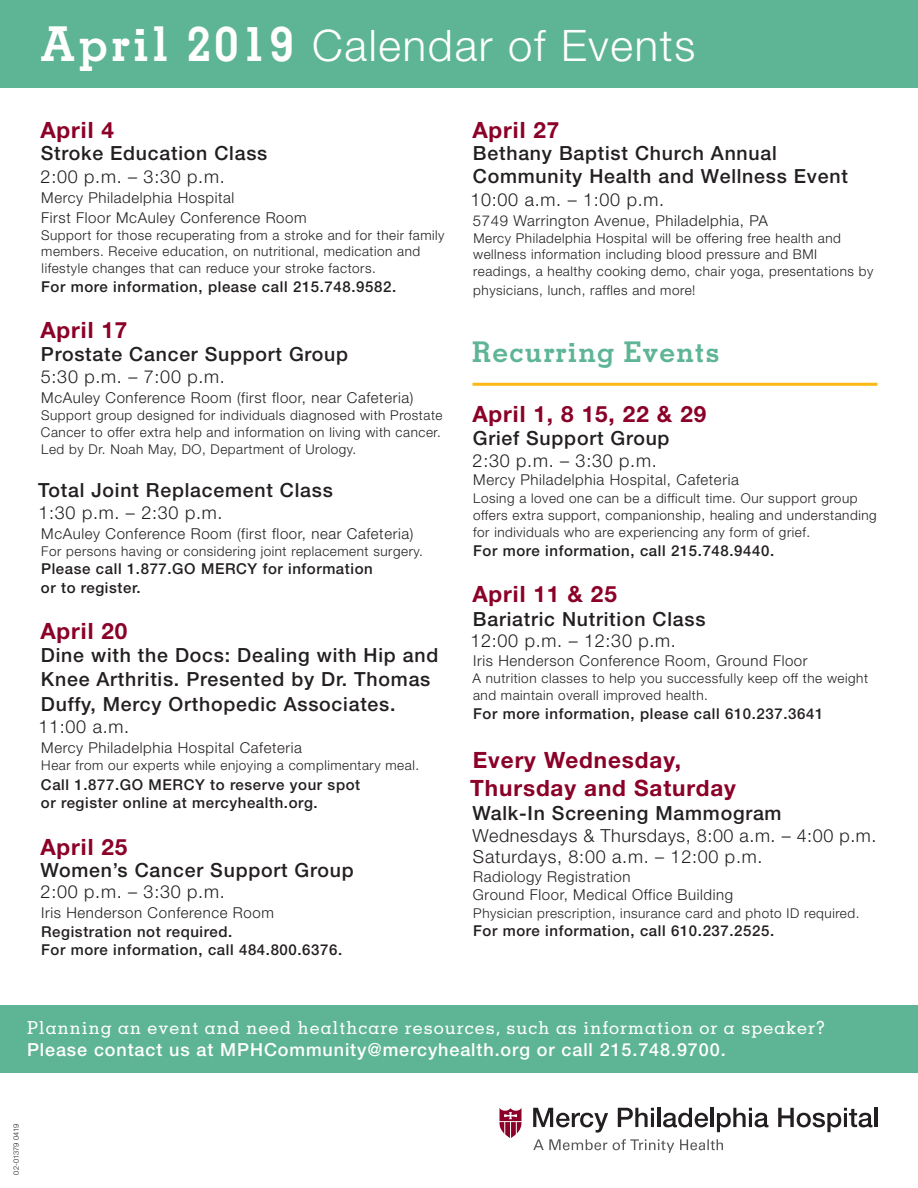
<style>
.page{position:relative;width:918px;height:1188px;background:#fff}
.page>*{position:absolute;margin:0;border:0;box-sizing:border-box;transform-origin:0 0}
.t1{font:300 43.5px "Helvetica Neue LT Std";letter-spacing:.04em;color:#fff}
.call_line{font:700 28.5px "Memphis LT Std";letter-spacing:.04em;color:#5eb595}
.Date{font:700 22.5px/27.9px "Helvetica Neue LT Std";letter-spacing:.04em;color:#8b0128}
.Event{font:500 19.5px/24.3px "Helvetica Neue LT Std";letter-spacing:.04em;color:#231f20}
.Time{font:300 18px "Helvetica Neue LT Std";letter-spacing:.04em;color:#231f20}
.Time-2{font:500 18px/21.3px "Memphis LT Std";letter-spacing:.055em;color:#fff}
.location{font:300 15px/19.8px "Helvetica Neue LT Std";letter-spacing:.04em;color:#231f20}
.call_line-2{font:500 15px/18.3px "Helvetica Neue LT Std";letter-spacing:.04em;color:#231f20}
.Information{font:300 13.5px/16.8px "Helvetica Neue LT Std";letter-spacing:.04em;color:#231f20}
.t2{font:300 7.5px "Helvetica Neue LT Std";color:#231f20}
.s1{font-family:"Memphis LT Std";font-weight:700;font-size:48px}
.s2{font-style:inherit}
.s3{font-family:"Helvetica Neue LT Std"}
</style>
<div class="page">
<div style="left:0;top:0;width:918px;height:88px;background:#5eb595"></div>
<div style="left:0;top:1006px;width:918px;height:67px;background:#5eb595"></div>
<hr style="left:472px;top:383px;width:406px;height:3px;background:#fcb814">
<svg style="left:533px;top:1139px;width:190px;height:14px"></svg>
<svg style="left:533px;top:1108px;width:75px;height:25px"></svg>
<svg style="left:618px;top:1108px;width:36px;height:19px"></svg>
<hr style="left:651px;top:1113px;width:3px;height:14px;background:#231f20">
<hr style="left:657px;top:1108px;width:3px;height:19px;background:#231f20">
<svg style="left:663px;top:1108px;width:46px;height:19px"></svg>
<hr style="left:710px;top:1108px;width:4px;height:19px;background:#231f20">
<svg style="left:717px;top:1108px;width:52px;height:24px"></svg>
<svg style="left:778px;top:1108px;width:95px;height:24px"></svg>
<hr style="left:874px;top:1108px;width:4px;height:19px;background:#231f20">
<svg style="left:500px;top:1108px;width:21px;height:30px"></svg>
<p class="t1" style="left:40px;top:19px;width:656px"><span class="s1">April 2019</span> <span class="s2">C</span>alendar of Events</p>
<p class="Date" style="left:40px;top:115px;width:75px">April 4</p>
<p class="Event" style="left:41px;top:141px;width:228px">Stroke Education Class</p>
<p class="Time" style="left:41px;top:165px;width:186px">2:00 p.m. – 3:30 p.m.</p>
<p class="location" style="left:41px;top:187px;width:267px">Mercy Philadelphia Hospital<br>First Floor McAuley Conference Room</p>
<p class="Information" style="left:41px;top:226px;width:405px">Support for those recuperating from a stroke and for their family members. Receive education, on nutritional, medication and lifestyle changes that can reduce your stroke factors.</p>
<p class="call_line-2" style="left:41px;top:277px;width:357px">For more information, please call 215.748.9582.</p>
<p class="Date" style="left:40px;top:315px;width:89px">April 17</p>
<p class="Event" style="left:41px;top:342px;width:309px">Prostate Cancer Support Group</p>
<p class="Time" style="left:41px;top:366px;width:186px">5:30 p.m. – 7:00 p.m.</p>
<p class="location" style="left:41px;top:388px;width:374px">McAuley Conference Room (first floor, near Cafeteria)</p>
<p class="Information" style="left:41px;top:407px;width:403px">Support group designed for individuals diagnosed with Prostate<br>Cancer to offer extra help and information on living with cancer.<br>Led by Dr. Noah May, DO, Department of Urology.</p>
<p class="Event" style="left:38px;top:478px;width:296px">Total Joint Replacement Class</p>
<p class="Time" style="left:38px;top:502px;width:186px">1:30 p.m. – 2:30 p.m.</p>
<p class="location" style="left:41px;top:524px;width:374px">McAuley Conference Room (first floor, near Cafeteria)</p>
<p class="Information" style="left:41px;top:543px;width:383px">For persons having or considering joint replacement surgery.</p>
<p class="call_line-2" style="left:41px;top:560px;width:333px">Please call 1.877.GO MERCY for information or to register.</p>
<p class="Date" style="left:40px;top:617px;width:89px">April 20</p>
<p class="Event" style="left:41px;top:643px;width:399px">Dine with the Docs: Dealing with Hip and<br>Knee Arthritis. Presented by Dr. Thomas<br>Duffy, Mercy Orthopedic Associates.</p>
<p class="Time" style="left:38px;top:716px;width:92px">11:00 a.m.</p>
<p class="location" style="left:41px;top:738px;width:262px">Mercy Philadelphia Hospital Cafeteria</p>
<p class="Information" style="left:41px;top:757px;width:379px">Hear from our experts while enjoying a complimentary meal.</p>
<p class="call_line-2" style="left:41px;top:775px;width:321px">Call 1.877.GO MERCY to reserve your spot or register online at mercyhealth.org.</p>
<p class="Date" style="left:40px;top:832px;width:89px">April 25</p>
<p class="Event" style="left:40px;top:858px;width:315px">Women’s Cancer Support Group</p>
<p class="Time" style="left:41px;top:881px;width:186px">2:00 p.m. – 3:30 p.m.</p>
<p class="location" style="left:41px;top:903px;width:234px">Iris Henderson Conference Room</p>
<p class="call_line-2" style="left:41px;top:922px;width:303px">Registration not required.<br>For more information, call 484.800.6376.</p>
<p class="Date" style="left:472px;top:115px;width:89px">April 27</p>
<p class="Event" style="left:473px;top:142px;width:377px;line-height:22.8px">Bethany Baptist Church Annual<br>Community Health and Wellness Event</p>
<p class="Time" style="left:470px;top:188px;width:195px">10:00 a.m. – 1:00 p.m.</p>
<p class="location" style="left:473px;top:210px;width:296px">5749 Warrington Avenue, Philadelphia, PA</p>
<p class="Information" style="left:473px;top:229px;width:402px">Mercy Philadelphia Hospital will be offering free health and wellness information including blood pressure and BMI readings, a healthy cooking demo, chair yoga, presentations by</p>
<p class="Information" style="left:473px;top:282px;width:224px">physicians, lunch, raffles and more!</p>
<p class="call_line" style="left:472px;top:334px;width:249px">Recurring Events</p>
<p class="Date" style="left:472px;top:399px;width:235px">April 1, 8 15, 22 &amp; 29</p>
<p class="Event" style="left:473px;top:426px;width:198px">Grief Support Group</p>
<p class="Time" style="left:473px;top:449px;width:186px">2:30 p.m. – 3:30 p.m.</p>
<p class="location" style="left:473px;top:470px;width:267px">Mercy Philadelphia Hospital, Cafeteria</p>
<p class="Information" style="left:473px;top:489px;width:405px;line-height:17.2px">Losing a loved one can be a difficult time. Our support group offers extra support, companionship, healing and understanding for individuals who are experiencing any form of grief.</p>
<p class="call_line-2" style="left:473px;top:541px;width:303px">For more information, call 215.748.9440.</p>
<p class="Date" style="left:472px;top:580px;width:146px">April 11 &amp; 25</p>
<p class="Event" style="left:473px;top:606px;width:234px">Bariatric Nutrition Class</p>
<p class="Time" style="left:470px;top:630px;width:207px">12:00 p.m. – 12:30 p.m.</p>
<p class="location" style="left:473px;top:650px;width:336px">Iris Henderson Conference Room, Ground Floor</p>
<p class="Information" style="left:472px;top:669px;width:397px;line-height:17.2px">A nutrition classes to help you successfully keep off the weight and maintain overall improved health.</p>
<p class="call_line-2" style="left:473px;top:705px;width:352px">For more information, please call 610.237.3641</p>
<p class="Date" style="left:470px;top:745px;width:267px">Every Wednesday,<br>Thursday and Saturday</p>
<p class="Event" style="left:472px;top:801px;width:311px">Walk-In Screening Mammogram</p>
<p class="Time" style="left:473px;top:824px;width:405px">Wednesdays &amp; Thursdays, 8:00 a.m. – 4:00 p.m.</p>
<p class="Time" style="left:473px;top:846px;width:291px">Saturdays, 8:00 a.m. – 12:00 p.m.</p>
<p class="location" style="left:473px;top:867px;width:262px;line-height:18.8px">Radiology Registration<br>Ground Floor, Medical Office Building</p>
<p class="Information" style="left:473px;top:904px;width:388px">Physician prescription, insurance card and photo ID required.</p>
<p class="call_line-2" style="left:473px;top:922px;width:303px">For more information, call 610.237.2525.</p>
<p class="Time-2" style="left:27px;top:1017px;width:800px">Planning an event and need healthcare resources, such as information or a speaker?<br><span class="s3">Please contact us at MPHCommunity@mercyhealth.org or call 215.748.9700.</span></p>
<p class="t2" style="left:12px;top:1174px;width:52px;rotate:-90deg">02-01379 0419</p>
</div>
